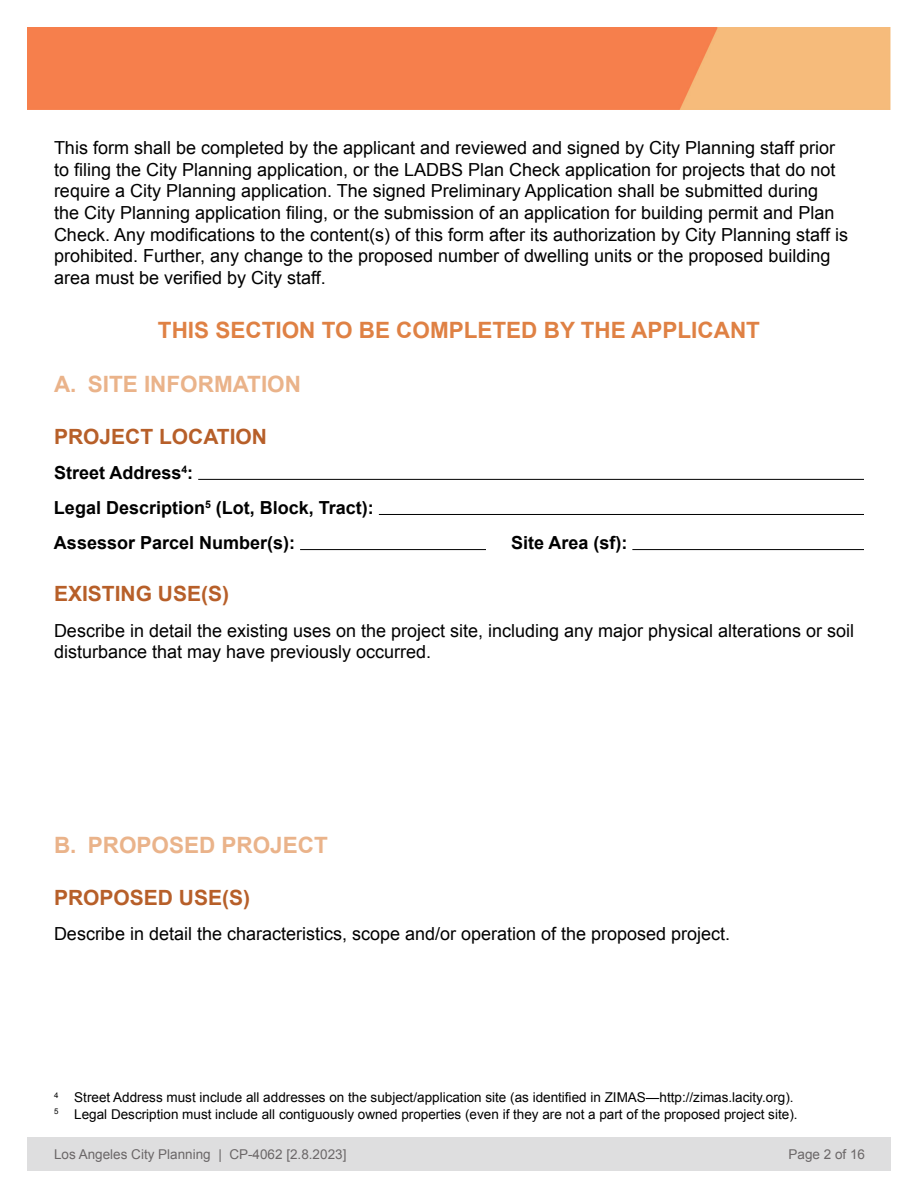
<style>
.page{position:relative;width:918px;height:1188px;background:#fff}
.page>*{position:absolute;margin:0;border:0;box-sizing:border-box;transform-origin:0 0}
.t1{font:700 22.5px "Arial";color:#df8144}
.t2{font:700 22.5px "Arial";color:#eab38a}
.t3{font:700 21px "Arial";color:#b75f29}
.t4{font:18px/21.6px "Arial";color:#000}
.t5{font:700 18px/35.1px "Arial";color:#000}
.t6{font:13.5px/16.5px "Arial";color:#000}
.t7{font:13.5px "Arial";color:#6b6768}
</style>
<div class="page">
<div style="left:27px;top:1137px;width:864px;height:33px;background:#dededf"></div>
<hr style="left:198px;top:479px;width:666px;height:1px;background:#000">
<hr style="left:379px;top:514px;width:485px;height:1px;background:#000">
<hr style="left:300px;top:549px;width:186px;height:1px;background:#000">
<hr style="left:632px;top:549px;width:232px;height:1px;background:#000">
<img style="left:27px;top:28px;width:864px;height:81px">
<p class="t4" style="left:54px;top:137px;width:796px">This form shall be completed by the applicant and reviewed and signed by City Planning staff prior to filing the City Planning application, or the LADBS Plan Check application for projects that do not require a City Planning application. The signed Preliminary Application shall be submitted during<br>the City Planning application filing, or the submission of an application for building permit and Plan Check. Any modifications to the content(s) of this form after its authorization by City Planning staff is prohibited. Further, any change to the proposed number of dwelling units or the proposed building area must be verified by City staff.</p>
<p class="t1" style="left:158px;top:315px;width:604px">THIS SECTION TO BE COMPLETED BY THE APPLICANT</p>
<p class="t2" style="left:54px;top:369px;width:249px">A. SITE INFORMATION</p>
<p class="t3" style="left:54px;top:423px;width:215px">PROJECT LOCATION</p>
<p class="t5" style="left:54px;top:456px;width:321px">Street Address<sup>4</sup>:<br>Legal Description<sup>5</sup> (Lot, Block, Tract):<br>Assessor Parcel Number(s):</p>
<p class="t5" style="left:511px;top:526px;width:118px">Site Area (sf):</p>
<p class="t3" style="left:54px;top:580px;width:177px">EXISTING USE(S)</p>
<p class="t4" style="left:54px;top:620px;width:802px">Describe in detail the existing uses on the project site, including any major physical alterations or soil disturbance that may have previously occurred.</p>
<p class="t2" style="left:54px;top:830px;width:275px">B. PROPOSED PROJECT</p>
<p class="t3" style="left:54px;top:883px;width:198px">PROPOSED USE(S)</p>
<p class="t4" style="left:54px;top:923px;width:678px">Describe in detail the characteristics, scope and/or operation of the proposed project.</p>
<p class="t6" style="left:54px;top:1090px;width:745px"><sup>4</sup> Street Address must include all addresses on the subject/application site (as identified in ZIMAS—http://zimas.lacity.org).<br><sup>5</sup> Legal Description must include all contiguously owned properties (even if they are not a part of the proposed project site).</p>
<p class="t7" style="left:54px;top:1145px;width:294px">Los Angeles City Planning | CP-4062 [2.8.2023]</p>
<p class="t7" style="left:789px;top:1145px;width:78px">Page 2 of 16</p>
</div>
